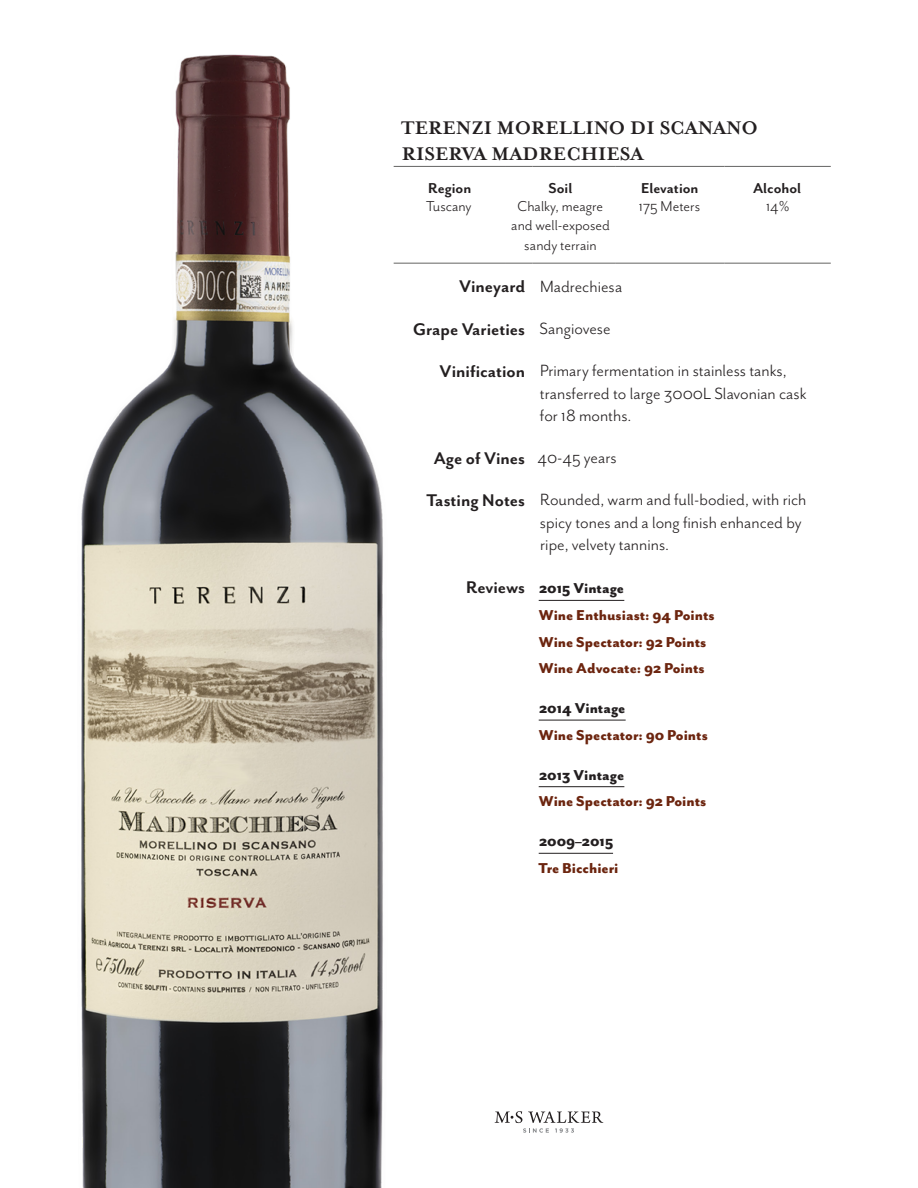
<style>
.page{position:relative;width:918px;height:1188px;background:#fff}
.page>*{position:absolute;margin:0;border:0;box-sizing:border-box;transform-origin:0 0}
.H1_-_wine{font:700 21px/25.2px "Mrs Eaves";color:#231f20}
.H2_-_wine{font:700 19.5px "Mr Eaves San OT";color:#231f20}
.Body_-_wine{font:18.75px/22.5px "Mr Eaves San OT";color:#231f20}
.H2_-_reviews{font:800 16.5px "Mr Eaves San OT";color:#6c250f}
.Body_-_info_bar{font:16.5px/19.8px "Mr Eaves San OT";color:#231f20;text-align:center}
.H1_-_reviews{font:800 16.5px "Mr Eaves San OT";color:#231f20}
.H2_-_info_bar{font:700 16.5px "Mr Eaves San OT";color:#231f20}
</style>
<div class="page">
<svg style="left:495px;top:1111px;width:108px;height:22px"></svg>
<hr style="left:394px;top:166px;width:112px;height:1px;background:#646362">
<svg style="left:506px;top:166px;width:27px;height:1px"></svg>
<hr style="left:533px;top:166px;width:82px;height:1px;background:#646362">
<hr style="left:615px;top:166px;width:110px;height:1px;background:#646362">
<hr style="left:725px;top:166px;width:106px;height:1px;background:#646362">
<hr style="left:394px;top:263px;width:112px;height:1px;background:#646362">
<svg style="left:506px;top:263px;width:27px;height:1px"></svg>
<hr style="left:533px;top:263px;width:82px;height:1px;background:#646362">
<hr style="left:615px;top:263px;width:110px;height:1px;background:#646362">
<hr style="left:725px;top:263px;width:106px;height:1px;background:#646362">
<hr style="left:539px;top:600px;width:85px;height:1px;background:#231f20">
<hr style="left:539px;top:720px;width:87px;height:1px;background:#231f20">
<hr style="left:539px;top:786px;width:85px;height:1px;background:#231f20">
<hr style="left:539px;top:853px;width:74px;height:1px;background:#231f20">
<img style="left:81px;top:54px;width:345px;height:1134px">
<p class="H1_-_wine" style="left:401px;top:116px;width:358px">TERENZI MORELLINO DI SCANANO<br>RISERVA MADRECHIESA</p>
<p class="H2_-_info_bar" style="left:428px;top:179px;width:45px">Region</p>
<p class="H2_-_info_bar" style="left:549px;top:179px;width:25px">Soil</p>
<p class="H2_-_info_bar" style="left:641px;top:179px;width:59px">Elevation</p>
<p class="H2_-_info_bar" style="left:753px;top:179px;width:50px">Alcohol</p>
<p class="Body_-_info_bar" style="left:426px;top:196px;width:47px">Tuscany</p>
<p class="Body_-_info_bar" style="left:511px;top:196px;width:100px">Chalky, meagre and well-exposed sandy terrain</p>
<p class="Body_-_info_bar" style="left:639px;top:196px;width:63px">175 Meters</p>
<p class="Body_-_info_bar" style="left:766px;top:196px;width:25px">14%</p>
<p class="H2_-_wine" style="left:459px;top:276px;width:68px">Vineyard</p>
<p class="Body_-_wine" style="left:540px;top:275px;width:84px">Madrechiesa</p>
<p class="H2_-_wine" style="left:413px;top:318px;width:114px">Grape Varieties</p>
<p class="Body_-_wine" style="left:540px;top:317px;width:73px">Sangiovese</p>
<p class="H2_-_wine" style="left:440px;top:360px;width:87px">Vinification</p>
<p class="Body_-_wine" style="left:540px;top:360px;width:268px">Primary fermentation in stainless tanks, transferred to large 3000L Slavonian cask for 18 months.</p>
<p class="H2_-_wine" style="left:434px;top:447px;width:93px">Age of Vines</p>
<p class="Body_-_wine" style="left:537px;top:446px;width:81px">40-45 years</p>
<p class="H2_-_wine" style="left:427px;top:489px;width:100px">Tasting Notes</p>
<p class="Body_-_wine" style="left:540px;top:489px;width:268px">Rounded, warm and full-bodied, with rich spicy tones and a long finish enhanced by ripe, velvety tannins.</p>
<p class="H2_-_wine" style="left:466px;top:576px;width:61px">Reviews</p>
<p class="H1_-_reviews" style="left:539px;top:579px;width:87px">2015 Vintage</p>
<p class="H2_-_reviews" style="left:539px;top:606px;width:177px">Wine Enthusiast: 94 Points</p>
<p class="H2_-_reviews" style="left:539px;top:632px;width:169px">Wine Spectator: 92 Points</p>
<p class="H2_-_reviews" style="left:539px;top:659px;width:167px">Wine Advocate: 92 Points</p>
<p class="H1_-_reviews" style="left:539px;top:699px;width:88px">2014 Vintage</p>
<p class="H2_-_reviews" style="left:539px;top:725px;width:170px">Wine Spectator: 90 Points</p>
<p class="H1_-_reviews" style="left:539px;top:765px;width:87px">2013 Vintage</p>
<p class="H2_-_reviews" style="left:539px;top:792px;width:169px">Wine Spectator: 92 Points</p>
<p class="H1_-_reviews" style="left:539px;top:832px;width:76px">2009–2015</p>
<p class="H2_-_reviews" style="left:539px;top:858px;width:81px">Tre Bicchieri</p>
</div>
